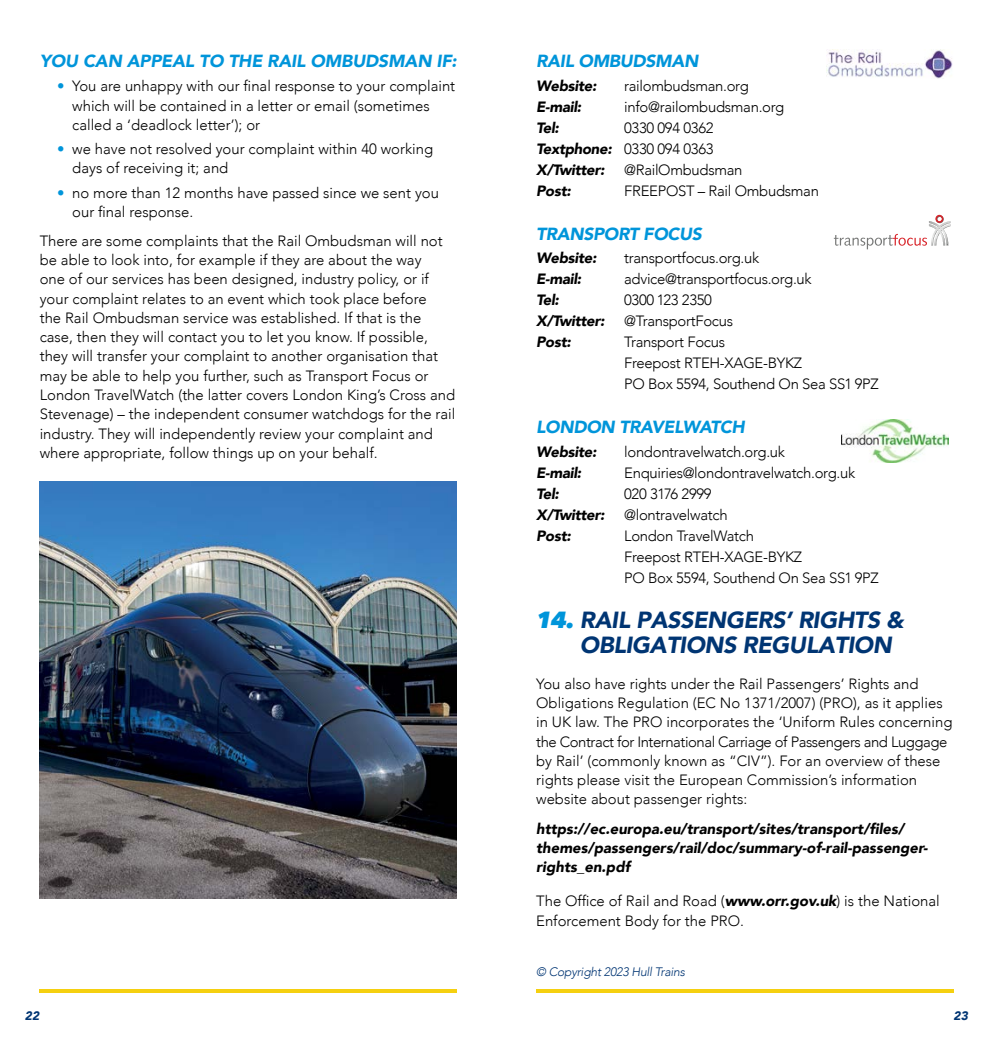
<style>
.page{position:relative;width:993px;height:1042px;background:#fff}
.page>*{position:absolute;margin:0;border:0;box-sizing:border-box;transform-origin:0 0}
.t1{font:italic 900 23.28px/25.6px "Avenir";letter-spacing:-.02em;color:#003573}
.t2{font:italic 900 17.5px "Avenir";letter-spacing:-.02em;color:#0095da}
.t3{font:300 14.88px/19.2px "Avenir";color:#000}
.t4{font:300 14.88px/21px "Avenir";letter-spacing:-.02em;color:#000}
.t5{font:italic 900 14.88px/19.2px "Avenir";color:#000}
.t6{font:italic 900 14.88px "Avenir";letter-spacing:-.02em;color:#000}
.t7{font:italic 300 12.25px "Avenir";letter-spacing:-.02em;color:#003573}
.t8{font:italic 900 12.25px "Avenir";color:#003573}
.s1{color:#0095da}
.s2{font-weight:900;font-style:italic}
.s3{font-family:"Avenir Next";font-weight:800;color:#0095da}
</style>
<div class="page">
<svg style="left:833px;top:215px;width:117px;height:34px"></svg>
<img style="left:826px;top:50px;width:126px;height:29px">
<img style="left:841px;top:420px;width:107px;height:42px">
<svg style="left:40px;top:989px;width:416px;height:3px"></svg>
<svg style="left:536px;top:989px;width:416px;height:3px"></svg>
<img style="left:40px;top:481px;width:416px;height:417px">
<p class="t2" style="left:40px;top:47px;width:418px">YOU CAN APPEAL TO THE RAIL OMBUDSMAN IF:</p>
<p class="t3" style="left:72px;top:77px;width:384px;text-indent:-15px"><span class="s1">•</span> You are unhappy with our final response to your complaint which will be contained in a letter or email (sometimes called a ‘deadlock letter’); or</p>
<p class="t3" style="left:72px;top:139px;width:362px;text-indent:-15px"><span class="s1">•</span> we have not resolved your complaint within 40 working days of receiving it; and</p>
<p class="t3" style="left:72px;top:183px;width:368px;text-indent:-15px"><span class="s1">•</span> no more than 12 months have passed since we sent you our final response.</p>
<p class="t3" style="left:40px;top:231px;width:417px">There are some complaints that the Rail Ombudsman will not be able to look into, for example if they are about the way<br>one of our services has been designed, industry policy, or if your complaint relates to an event which took place before<br>the Rail Ombudsman service was established. If that is the case, then they will contact you to let you know. If possible, they will transfer your complaint to another organisation that may be able to help you further, such as Transport Focus or London TravelWatch (the latter covers London King’s Cross and Stevenage) – the independent consumer watchdogs for the rail industry. They will independently review your complaint and where appropriate, follow things up on your behalf.</p>
<p class="t2" style="left:536px;top:47px;width:163px">RAIL OMBUDSMAN</p>
<p class="t6" style="left:536px;top:73px;width:62px">Website:</p>
<p class="t4" style="left:624px;top:75px;width:126px">railombudsman.org</p>
<p class="t5" style="left:536px;top:97px;width:47px">E-mail:</p>
<p class="t4" style="left:624px;top:96px;width:161px">info@railombudsman.org</p>
<p class="t5" style="left:536px;top:118px;width:24px">Tel:</p>
<p class="t3" style="left:536px;top:117px;width:179px;line-height:21px;text-align:justify;text-indent:88px">0330 094 0362<br><span class="s2">Textphone:</span> 0330 094 0363<br><span class="s2">X/Twitter:</span></p>
<p class="t4" style="left:624px;top:159px;width:120px">@RailOmbudsman</p>
<p class="t5" style="left:536px;top:181px;width:36px">Post:</p>
<p class="t4" style="left:624px;top:180px;width:196px">FREEPOST – Rail Ombudsman</p>
<p class="t2" style="left:536px;top:219px;width:167px">TRANSPORT FOCUS</p>
<p class="t6" style="left:536px;top:246px;width:62px">Website:</p>
<p class="t4" style="left:624px;top:248px;width:136px">transportfocus.org.uk</p>
<p class="t5" style="left:536px;top:269px;width:47px">E-mail:</p>
<p class="t4" style="left:624px;top:269px;width:189px">advice@transportfocus.org.uk</p>
<p class="t5" style="left:536px;top:290px;width:24px">Tel:</p>
<p class="t4" style="left:624px;top:290px;width:89px">0300 123 2350</p>
<p class="t6" style="left:536px;top:309px;width:70px">X/Twitter:</p>
<p class="t4" style="left:624px;top:311px;width:110px">@TransportFocus</p>
<p class="t5" style="left:536px;top:332px;width:36px">Post:</p>
<p class="t4" style="left:624px;top:332px;width:256px">Transport Focus<br>Freepost RTEH-XAGE-BYKZ<br>PO Box 5594, Southend On Sea SS1 9PZ</p>
<p class="t2" style="left:536px;top:413px;width:210px">LONDON TRAVELWATCH</p>
<p class="t6" style="left:536px;top:439px;width:62px">Website:</p>
<p class="t4" style="left:624px;top:441px;width:162px">londontravelwatch.org.uk</p>
<p class="t5" style="left:536px;top:463px;width:47px">E-mail:</p>
<p class="t4" style="left:624px;top:462px;width:232px">Enquiries@londontravelwatch.org.uk</p>
<p class="t5" style="left:536px;top:484px;width:24px">Tel:</p>
<p class="t4" style="left:624px;top:483px;width:89px">020 3176 2999</p>
<p class="t6" style="left:536px;top:502px;width:70px">X/Twitter:</p>
<p class="t4" style="left:624px;top:504px;width:105px">@lontravelwatch</p>
<p class="t5" style="left:536px;top:526px;width:36px">Post:</p>
<p class="t4" style="left:624px;top:525px;width:256px">London TravelWatch<br>Freepost RTEH-XAGE-BYKZ<br>PO Box 5594, Southend On Sea SS1 9PZ</p>
<h1 class="t1" style="left:579px;top:607px;width:325px;text-indent:-44px"><span class="s3">14.</span> RAIL PASSENGERS’ RIGHTS &amp;<br>OBLIGATIONS REGULATION</h1>
<p class="t3" style="left:536px;top:674px;width:417px">You also have rights under the Rail Passengers’ Rights and Obligations Regulation (EC No 1371/2007) (PRO), as it applies in UK law. The PRO incorporates the ‘Uniform Rules concerning the Contract for International Carriage of Passengers and Luggage by Rail’ (commonly known as “CIV”). For an overview of these rights please visit the European Commission’s information website about passenger rights:</p>
<p class="t5" style="left:536px;top:818px;width:393px">https://ec.europa.eu/transport/sites/transport/files/ themes/passengers/rail/doc/summary-of-rail-passenger&shy;rights_en.pdf</p>
<p class="t3" style="left:536px;top:891px;width:405px">The Office of Rail and Road (<span class="s2">www.orr.gov.uk</span>) is the National<br>Enforcement Body for the PRO.</p>
<p class="t7" style="left:536px;top:964px;width:150px">© Copyright 2023 Hull Trains</p>
<p class="t8" style="left:25px;top:1005px;width:16px">22</p>
<p class="t8" style="left:953px;top:1005px;width:16px">23</p>
</div>
